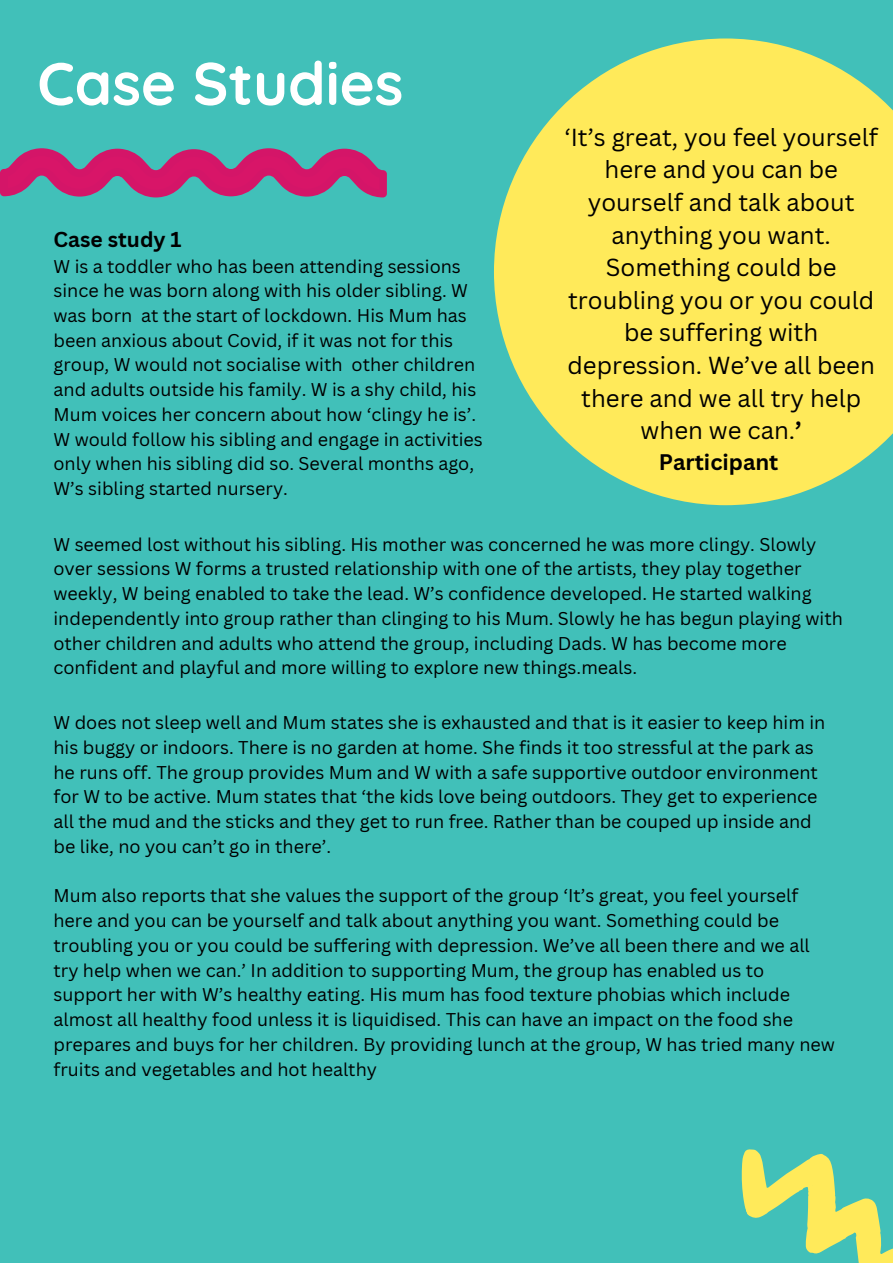
<style>
.page{position:relative;width:893px;height:1264px;background:#fff}
.page>*{position:absolute;margin:0;border:0;box-sizing:border-box;transform-origin:0 0}
.t1{font:700 60px "Quicksand";color:#fff}
.t2{font:24px/32.5px "Canva Sans";color:#000;text-align:center}
.t3{font:700 21.9px "Canva Sans";color:#000}
.t4{font:700 21px "Canva Sans";color:#000}
.t5{font:18px/24.8px "Canva Sans";color:#000}
.s1{font-weight:700}
</style>
<div class="page">
<div style="left:0;top:0;width:892px;height:1262px;background:#41c0b9"></div>
<svg style="left:494px;top:38px;width:398px;height:467px;fill:#ffea5a"></svg>
<svg style="left:0;top:148px;width:387px;height:49px"></svg>
<svg style="left:741px;top:1149px;width:151px;height:113px"></svg>
<h1 class="t1" style="left:37px;top:45px;width:368px">Case Studies</h1>
<p class="t4" style="left:53px;top:224px;width:130px">Case study 1</p>
<p class="t5" style="left:53px;top:253px;width:431px">W is a toddler who has been attending sessions since he was born along with his older sibling. W was born at the start of lockdown. His Mum has been anxious about Covid, if it was not for this group, W would not socialise with other children and adults outside his family. W is a shy child, his Mum voices her concern about how ‘clingy he is’.<br>W would follow his sibling and engage in activities only when his sibling did so. Several months ago, W’s sibling started nursery.</p>
<h2 class="t2" style="left:564px;top:120px;width:315px">‘It’s great, you feel yourself here and you can be yourself and talk about anything you want.<br>Something could be troubling you or you could be suffering with depression. We’ve all been there and we all try help when we can.<span class="s1">’</span></h2>
<p class="t3" style="left:658px;top:446px;width:121px">Participant</p>
<p class="t5" style="left:53px;top:531px;width:790px">W seemed lost without his sibling. His mother was concerned he was more clingy. Slowly over sessions W forms a trusted relationship with one of the artists, they play together weekly, W being enabled to take the lead. W’s confidence developed. He started walking independently into group rather than clinging to his Mum. Slowly he has begun playing with other children and adults who attend the group, including Dads. W has become more confident and playful and more willing to explore new things.meals.</p>
<p class="t5" style="left:53px;top:709px;width:773px">W does not sleep well and Mum states she is exhausted and that is it easier to keep him in his buggy or indoors. There is no garden at home. She finds it too stressful at the park as he runs off. The group provides Mum and W with a safe supportive outdoor environment for W to be active. Mum states that ‘the kids love being outdoors. They get to experience all the mud and the sticks and they get to run free. Rather than be couped up inside and be like, no you can’t go in there’.</p>
<p class="t5" style="left:53px;top:883px;width:783px">Mum also reports that she values the support of the group ‘It’s great, you feel yourself here and you can be yourself and talk about anything you want. Something could be troubling you or you could be suffering with depression. We’ve all been there and we all try help when we can.’ In addition to supporting Mum, the group has enabled us to support her with W’s healthy eating. His mum has food texture phobias which include almost all healthy food unless it is liquidised. This can have an impact on the food she prepares and buys for her children. By providing lunch at the group, W has tried many new fruits and vegetables and hot healthy</p>
</div>
